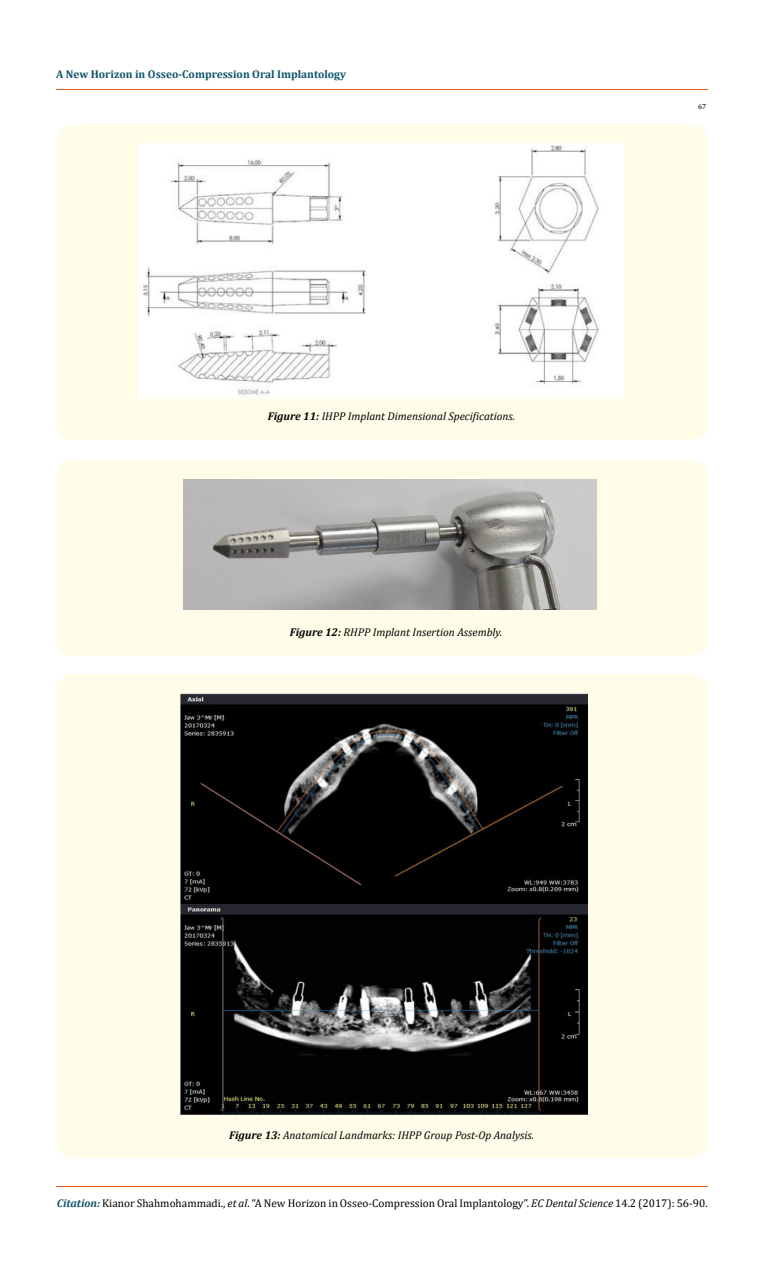
<style>
.page{position:relative;width:764px;height:1277px;background:#fff}
.page>*{position:absolute;margin:0;border:0;box-sizing:border-box;transform-origin:0 0}
.t1{font:italic 11.25px "Cambria";color:#000}
.t2{font:11.25px "Cambria";color:#000}
.t3{font:700 11.25px "Cambria";color:#0e546a}
.t4{font:7.5px "Cambria";color:#000}
.s1{font-weight:700}
.s2{font-weight:700;font-style:italic;color:#0e546a}
.s3{font-style:italic}
</style>
<div class="page">
<hr style="left:56px;top:90px;width:652px;height:1px;background:#e05d1a">
<hr style="left:56px;top:1186px;width:652px;height:1px;background:#e05d1a">
<div style="left:56px;top:125px;width:652px;height:315px;background:#fffde9;border-radius:15px"></div>
<img style="left:139px;top:144px;width:485px;height:254px">
<div style="left:56px;top:460px;width:652px;height:195px;background:#fffde9;border-radius:15px"></div>
<img style="left:184px;top:479px;width:413px;height:130px">
<div style="left:56px;top:674px;width:652px;height:483px;background:#fffde9;border-radius:15px"></div>
<img style="left:180px;top:693px;width:407px;height:421px">
<p class="t3" style="left:56px;top:66px;width:292px">A New Horizon in Osseo-Compression Oral Implantology</p>
<p class="t1" style="left:268px;top:408px;width:249px"><span class="s1">Figure 11:</span> IHPP Implant Dimensional Specifications.</p>
<p class="t1" style="left:290px;top:624px;width:214px"><span class="s1">Figure 12:</span> RHPP Implant Insertion Assembly.</p>
<p class="t4" style="left:698px;top:102px;width:10px">67</p>
<p class="t1" style="left:229px;top:1126px;width:306px"><span class="s1">Figure 13:</span> Anatomical Landmarks: IHPP Group Post-Op Analysis.</p>
<p class="t2" style="left:57px;top:1196px;width:652px"><span class="s2">Citation:</span> Kianor Shahmohammadi., <span class="s3">et al</span>. “A New Horizon in Osseo-Compression Oral Implantology”. <span class="s3">EC Dental Science</span> 14.2 (2017): 56-90.</p>
</div>
